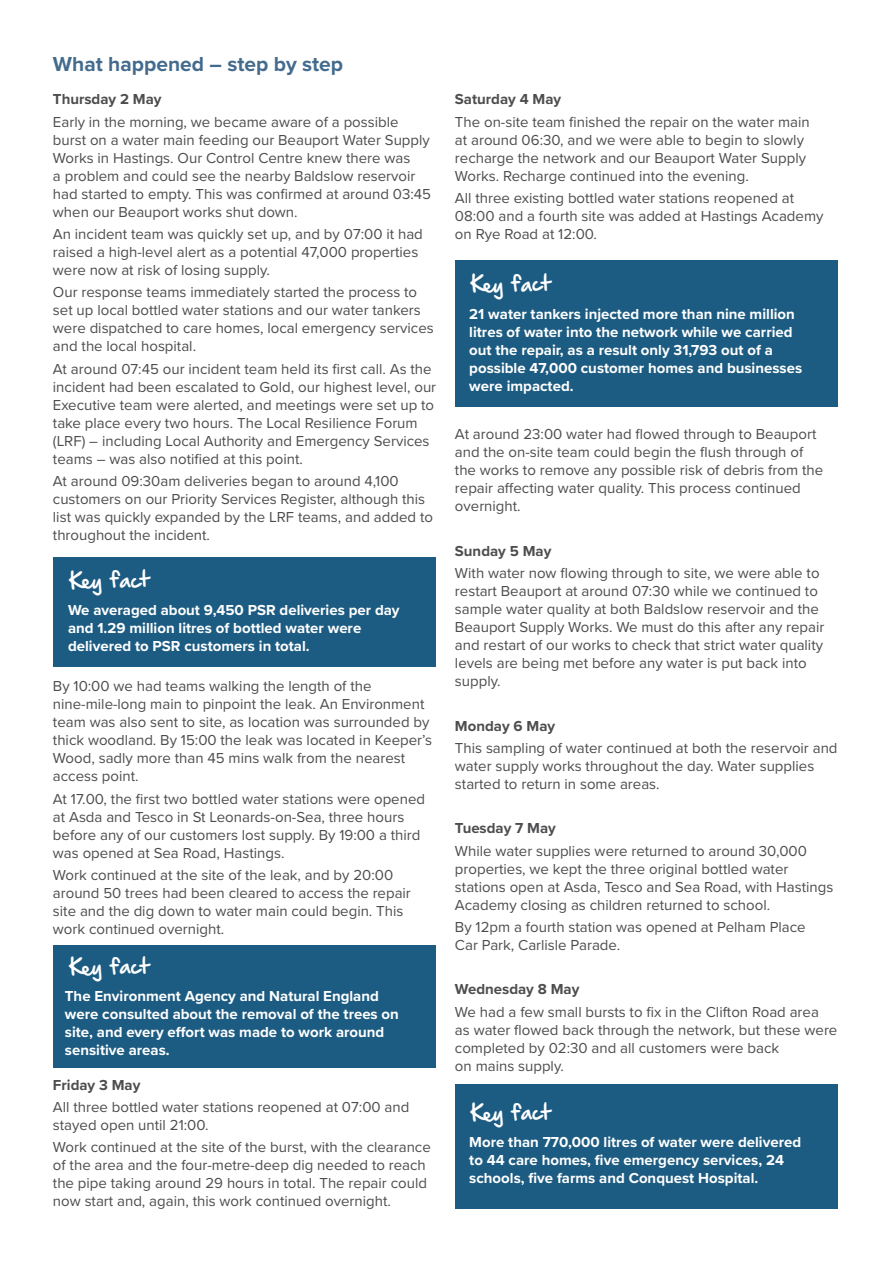
<style>
.page{position:relative;width:893px;height:1263px;background:#fff}
.page>*{position:absolute;margin:0;border:0;box-sizing:border-box;transform-origin:0 0}
.t1{font:27px "Hand Of Sean Pro";color:#fff}
.t2{font:700 21px "Proxima Nova";color:#446b8e}
.t3{font:15px/18px "Proxima Nova";color:#4d4d4f}
.t4{font:700 15px/18px "Proxima Nova";color:#fff}
.t5{font:700 15px "Proxima Nova";color:#4d4d4f}
</style>
<div class="page">
<div style="left:54px;top:557px;width:382px;height:109px;background:#1d5c82"></div>
<div style="left:455px;top:260px;width:382px;height:147px;background:#1d5c82"></div>
<div style="left:455px;top:1084px;width:382px;height:125px;background:#1d5c82"></div>
<div style="left:54px;top:945px;width:382px;height:122px;background:#1d5c82"></div>
<h2 class="t2" style="left:53px;top:48px;width:292px">What happened – step by step</h2>
<p class="t5" style="left:53px;top:88px;width:110px">Thursday 2 May</p>
<p class="t3" style="left:53px;top:112px;width:380px">Early in the morning, we became aware of a possible burst on a water main feeding our Beauport Water Supply Works in Hastings. Our Control Centre knew there was<br>a problem and could see the nearby Baldslow reservoir had started to empty. This was confirmed at around 03:45 when our Beauport works shut down.</p>
<p class="t3" style="left:53px;top:224px;width:371px">An incident team was quickly set up, and by 07:00 it had raised a high-level alert as a potential 47,000 properties were now at risk of losing supply.</p>
<p class="t3" style="left:53px;top:283px;width:382px">Our response teams immediately started the process to set up local bottled water stations and our water tankers were dispatched to care homes, local emergency services and the local hospital.</p>
<p class="t3" style="left:53px;top:359px;width:385px">At around 07:45 our incident team held its first call. As the incident had been escalated to Gold, our highest level, our Executive team were alerted, and meetings were set up to take place every two hours. The Local Resilience Forum (LRF) – including Local Authority and Emergency Services teams – was also notified at this point.</p>
<p class="t3" style="left:53px;top:471px;width:382px">At around 09:30am deliveries began to around 4,100 customers on our Priority Services Register, although this list was quickly expanded by the LRF teams, and added to throughout the incident.</p>
<h1 class="t1" style="left:68px;top:564px;width:82px;rotate:-2deg">Key fact</h1>
<p class="t4" style="left:68px;top:601px;width:333px">We averaged about 9,450 PSR deliveries per day and 1.29 million litres of bottled water were delivered to PSR customers in total.</p>
<p class="t3" style="left:53px;top:677px;width:381px">By 10:00 we had teams walking the length of the nine-mile-long main to pinpoint the leak. An Environment team was also sent to site, as location was surrounded by thick woodland. By 15:00 the leak was located in Keeper’s Wood, sadly more than 45 mins walk from the nearest access point.</p>
<p class="t3" style="left:53px;top:789px;width:374px">At 17.00, the first two bottled water stations were opened at Asda and Tesco in St Leonards-on-Sea, three hours before any of our customers lost supply. By 19:00 a third was opened at Sea Road, Hastings.</p>
<p class="t3" style="left:53px;top:865px;width:359px">Work continued at the site of the leak, and by 20:00 around 50 trees had been cleared to access the repair site and the dig down to water main could begin. This work continued overnight.</p>
<h1 class="t1" style="left:68px;top:950px;width:82px;rotate:-2deg">Key fact</h1>
<p class="t4" style="left:65px;top:986px;width:335px">The Environment Agency and Natural England were consulted about the removal of the trees on site, and every effort was made to work around sensitive areas.</p>
<p class="t5" style="left:53px;top:1073px;width:89px">Friday 3 May</p>
<p class="t3" style="left:53px;top:1097px;width:358px">All three bottled water stations reopened at 07:00 and stayed open until 21:00.</p>
<p class="t3" style="left:53px;top:1137px;width:379px">Work continued at the site of the burst, with the clearance of the area and the four-metre-deep dig needed to reach the pipe taking around 29 hours in total. The repair could now start and, again, this work continued overnight.</p>
<p class="t5" style="left:455px;top:88px;width:108px">Saturday 4 May</p>
<p class="t3" style="left:455px;top:112px;width:356px">The on-site team finished the repair on the water main at around 06:30, and we were able to begin to slowly recharge the network and our Beauport Water Supply Works. Recharge continued into the evening.</p>
<p class="t3" style="left:455px;top:188px;width:370px">All three existing bottled water stations reopened at<br>08:00 and a fourth site was added at Hastings Academy on Rye Road at 12:00.</p>
<h1 class="t1" style="left:469px;top:267px;width:82px;rotate:-2deg">Key fact</h1>
<p class="t4" style="left:469px;top:304px;width:334px">21 water tankers injected more than nine million litres of water into the network while we carried out the repair, as a result only 31,793 out of a possible 47,000 customer homes and businesses were impacted.</p>
<p class="t3" style="left:455px;top:425px;width:370px">At around 23:00 water had flowed through to Beauport and the on-site team could begin the flush through of the works to remove any possible risk of debris from the repair affecting water quality. This process continued overnight.</p>
<p class="t5" style="left:455px;top:539px;width:98px">Sunday 5 May</p>
<p class="t3" style="left:455px;top:563px;width:371px">With water now flowing through to site, we were able to restart Beauport at around 07:30 while we continued to sample water quality at both Baldslow reservoir and the Beauport Supply Works. We must do this after any repair and restart of our works to check that strict water quality levels are being met before any water is put back into supply.</p>
<p class="t5" style="left:455px;top:714px;width:102px">Monday 6 May</p>
<p class="t3" style="left:455px;top:738px;width:384px">This sampling of water continued at both the reservoir and water supply works throughout the day. Water supplies started to return in some areas.</p>
<p class="t5" style="left:455px;top:817px;width:102px">Tuesday 7 May</p>
<p class="t3" style="left:455px;top:841px;width:380px">While water supplies were returned to around 30,000 properties, we kept the three original bottled water stations open at Asda, Tesco and Sea Road, with Hastings Academy closing as children returned to school.</p>
<p class="t3" style="left:455px;top:917px;width:352px">By 12pm a fourth station was opened at Pelham Place<br>Car Park, Carlisle Parade.</p>
<p class="t5" style="left:455px;top:978px;width:126px">Wednesday 8 May</p>
<p class="t3" style="left:455px;top:1002px;width:384px">We had a few small bursts to fix in the Clifton Road area as water flowed back through the network, but these were completed by 02:30 and all customers were back<br>on mains supply.</p>
<h1 class="t1" style="left:469px;top:1096px;width:82px;rotate:-2deg">Key fact</h1>
<p class="t4" style="left:469px;top:1133px;width:333px">More than 770,000 litres of water were delivered to 44 care homes, five emergency services, 24 schools, five farms and Conquest Hospital.</p>
</div>
